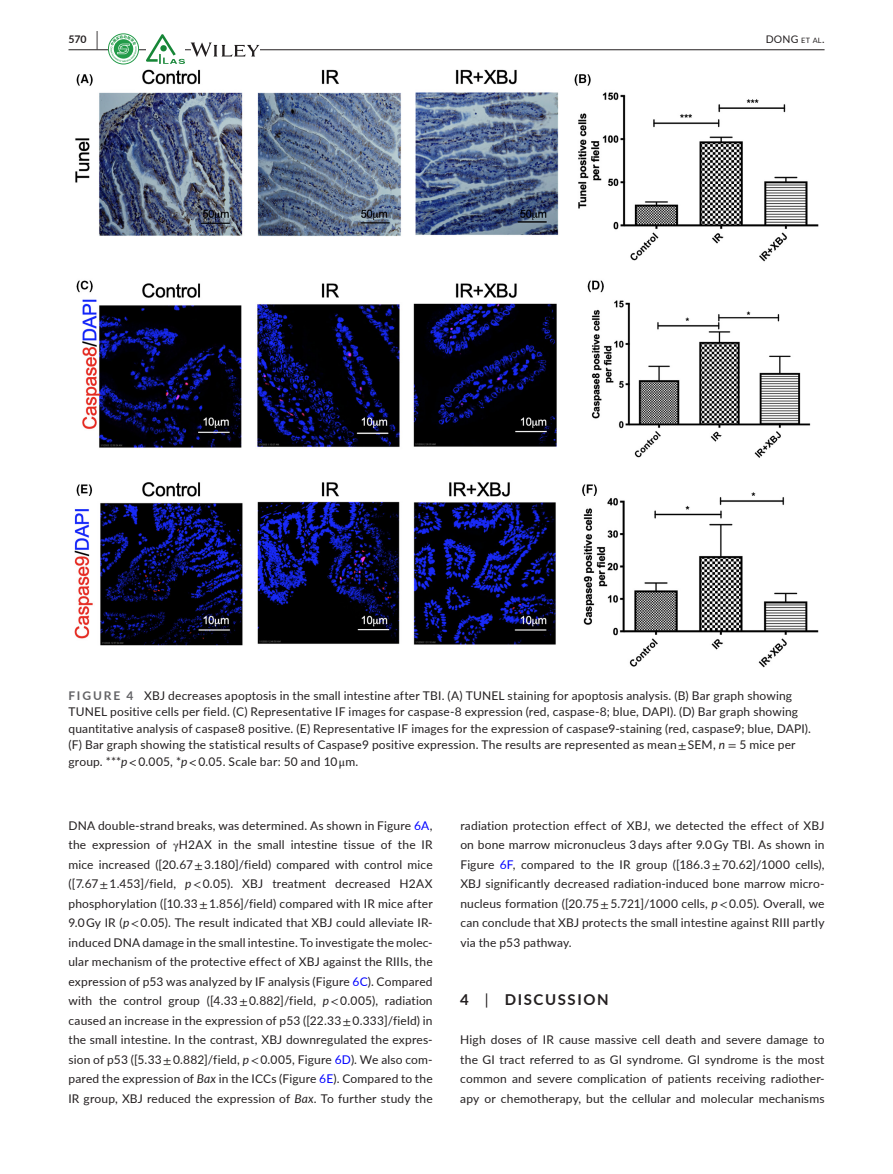
<style>
.page{position:relative;width:893px;height:1174px;background:#fff}
.page>*{position:absolute;margin:0;border:0;box-sizing:border-box;transform-origin:0 0}
.t1{font:700 15px "Lato";letter-spacing:.11em;color:#231f20}
.t2{font:12px/19.5px "Lato";letter-spacing:.015em;color:#231f20;text-align:justify}
.t3{font:10.5px "Lato";color:#231f20}
.t4{font:700 10.5px "Lato";color:#231f20}
.s1{font-size:19.5px}
.s2{font-size:7.35px}
.s3{font-weight:700;color:#636366}
.s4{font-family:"STIX"}
.s5{font-style:italic}
.s6{font-family:"STIX";font-style:italic}
.s7{color:#00f}
.s8{font-weight:400}
</style>
<div class="page">
<hr style="left:68px;top:49px;width:756px;height:1px;background:#231f20">
<svg style="left:191px;top:42px;width:68px;height:15px"></svg>
<img style="left:146px;top:34px;width:38px;height:30px">
<svg style="left:108px;top:34px;width:31px;height:30px"></svg>
<div style="left:108px;top:34px;width:31px;height:30px;border:1px solid #239b49;border-radius:50%"></div>
<svg style="left:110px;top:35px;width:27px;height:27px"></svg>
<img style="left:75px;top:69px;width:743px;height:598px">
<p class="t4" style="left:68px;top:31px;width:31px">570 <span class="s1">|</span></p>
<p class="t3" style="left:766px;top:31px;width:60px">DONG <span class="s2">et al</span>.</p>
<p class="t2" style="left:68px;top:686px;width:744px;line-height:16.5px;text-align:left"><span class="s3">FIGURE 4</span> XBJ decreases apoptosis in the small intestine after TBI. (A) TUNEL staining for apoptosis analysis. (B) Bar graph showing TUNEL positive cells per field. (C) Representative IF images for caspase-8 expression (red, caspase-8; blue, DAPI). (D) Bar graph showing quantitative analysis of caspase8 positive. (E) Representative IF images for the expression of caspase9-staining (red, caspase9; blue, DAPI). (F) Bar graph showing the statistical results of Caspase9 positive expression. The results are represented as mean <span class="s4">±</span> SEM, <span class="s5">n</span> <span class="s4">=</span> 5 mice per group. ***<span class="s5">p</span> <span class="s6">&lt;</span> 0.005, *<span class="s5">p</span> <span class="s6">&lt;</span> 0.05. Scale bar: 50 and 10 <span class="s4">μ</span>m.</p>
<p class="t2" style="left:68px;top:815px;width:366px">DNA double-strand breaks, was determined. As shown in Figure <span class="s7">6A</span>, the expression of <span class="s4">γ</span>H2AX in the small intestine tissue of the IR mice increased ([20.67 <span class="s4">±</span> 3.180]/field) compared with control mice ([7.67 <span class="s4">±</span> 1.453]/field, <span class="s5">p</span><span class="s4">&lt;</span> 0.05). XBJ treatment decreased H2AX phosphorylation ([10.33 <span class="s4">±</span> 1.856]/field) compared with IR mice after 9.0 Gy IR (<span class="s5">p</span><span class="s4">&lt;</span> 0.05). The result indicated that XBJ could alleviate IR&shy;induced DNA damage in the small intestine. To investigate the molec&shy;ular mechanism of the protective effect of XBJ against the RIIIs, the expression of p53 was analyzed by IF analysis (Figure <span class="s7">6C</span>). Compared with the control group ([4.33 <span class="s4">±</span> 0.882]/field, <span class="s5">p</span><span class="s4">&lt;</span> 0.005), radiation caused an increase in the expression of p53 ([22.33 <span class="s4">±</span> 0.333]/field) in the small intestine. In the contrast, XBJ downregulated the expres&shy;sion of p53 ([5.33 <span class="s4">±</span> 0.882]/field, <span class="s5">p</span><span class="s4">&lt;</span> 0.005, Figure <span class="s7">6D</span>). We also com&shy;pared the expression of <span class="s5">Bax</span> in the ICCs (Figure <span class="s7">6E</span>). Compared to the IR group, XBJ reduced the expression of <span class="s5">Bax</span>. To further study the</p>
<p class="t2" style="left:460px;top:815px;width:366px">radiation protection effect of XBJ, we detected the effect of XBJ on bone marrow micronucleus 3 days after 9.0 Gy TBI. As shown in Figure <span class="s7">6F</span>, compared to the IR group ([186.3 <span class="s4">±</span> 70.62]/1000 cells), XBJ significantly decreased radiation-induced bone marrow micro&shy;nucleus formation ([20.75 <span class="s4">±</span> 5.721]/1000 cells, <span class="s5">p</span><span class="s4">&lt;</span> 0.05). Overall, we can conclude that XBJ protects the small intestine against RIII partly via the p53 pathway.</p>
<p class="t1" style="left:460px;top:989px;width:150px">4 <span class="s8">|</span> DISCUSSION</p>
<p class="t2" style="left:460px;top:1029px;width:366px">High doses of IR cause massive cell death and severe damage to the GI tract referred to as GI syndrome. GI syndrome is the most common and severe complication of patients receiving radiother&shy;apy or chemotherapy, but the cellular and molecular mechanisms</p>
</div>
